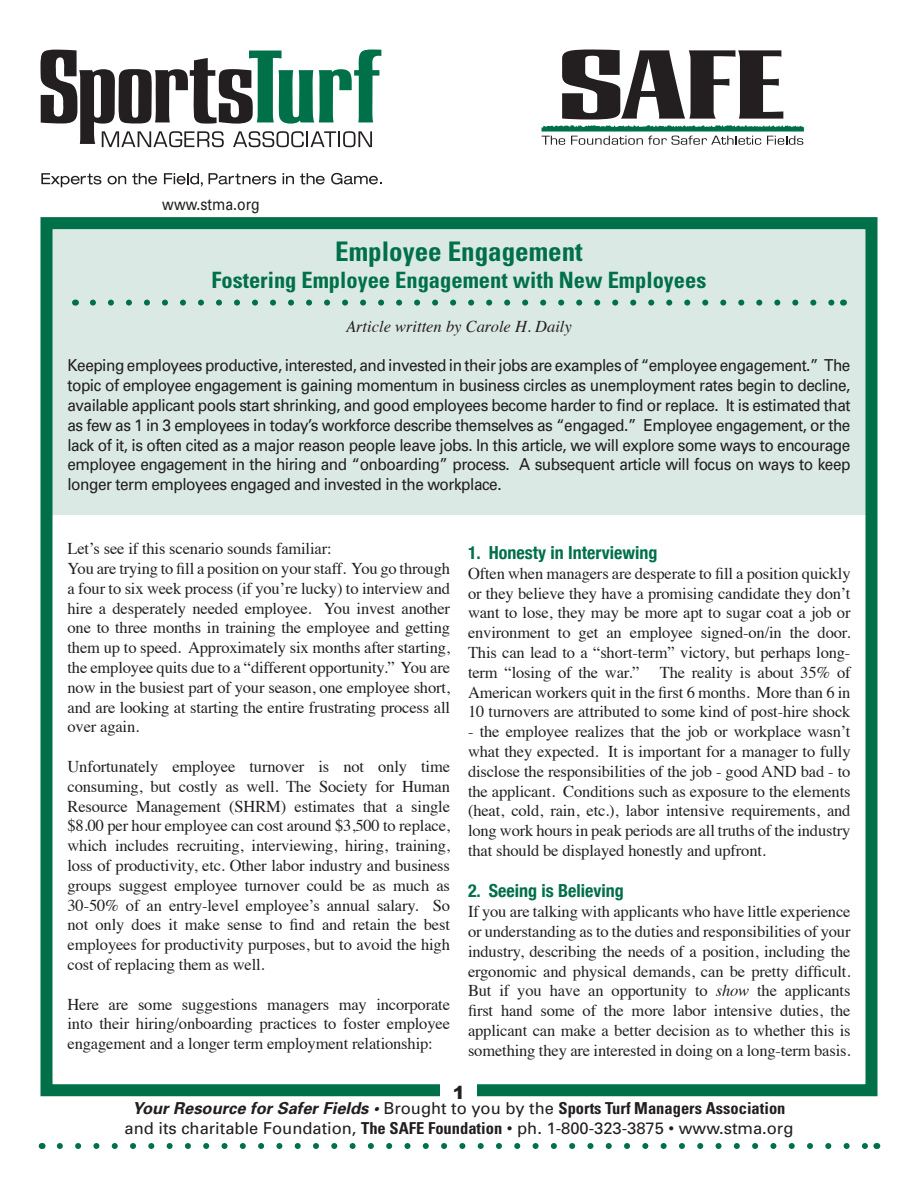
<style>
.page{position:relative;width:918px;height:1188px;background:#fff}
.page>*{position:absolute;margin:0;border:0;box-sizing:border-box;transform-origin:0 0}
.Home_Title{font:700 condensed 27px "Univers";color:#007049}
.Home_Title-2{font:700 condensed 22.5px "Univers";color:#007049}
.checklist_head{font:700 condensed 18px "Helvetica Neue";color:#007049}
.t1{font:900 18px "Arial";color:#231f20}
.Body{font:16.5px/19.8px "Times";letter-spacing:-.01em;color:#231f20;text-align:justify}
.intro{font:16.5px/19.8px "Univers";color:#231f20;text-align:justify;scale:.93 1}
.intro-2{font:16.5px/19.8px "Univers";color:#231f20;text-align:center}
.italics{font:italic 16.5px "Times";color:#231f20}
.intro-3{font:16.5px "Univers";color:#231f20;scale:.85 1}
.s1{font-style:italic}
.s2{font-weight:700;font-style:italic}
.s3{font-weight:700;font-stretch:condensed}
</style>
<div class="page">
<div style="left:41px;top:227px;width:836px;height:288px;background:#dae9e4"></div>
<div style="left:40px;top:217px;width:838px;height:879px;border:12px solid #007049"></div>
<svg style="left:41px;top:50px;width:340px;height:97px"></svg>
<svg style="left:41px;top:173px;width:60px;height:14px"></svg>
<svg style="left:108px;top:176px;width:18px;height:8px"></svg>
<svg style="left:132px;top:173px;width:25px;height:11px"></svg>
<svg style="left:164px;top:173px;width:39px;height:14px"></svg>
<svg style="left:209px;top:173px;width:67px;height:11px"></svg>
<svg style="left:283px;top:173px;width:11px;height:11px"></svg>
<svg style="left:300px;top:173px;width:25px;height:11px"></svg>
<svg style="left:331px;top:173px;width:51px;height:11px"></svg>
<svg style="left:562px;top:50px;width:221px;height:69px"></svg>
<svg style="left:542px;top:125px;width:262px;height:20px"></svg>
<div style="left:441px;top:1080px;width:36px;height:25px;background:#fff"></div>
<svg style="left:60px;top:1143px;width:807px;height:6px"></svg>
<svg style="left:93px;top:300px;width:741px;height:6px"></svg>
<p class="intro-3" style="left:162px;top:194px;width:116px">www.stma.org</p>
<p class="Home_Title" style="left:335px;top:234px;width:249px">Employee Engagement</p>
<p class="Home_Title-2" style="left:212px;top:266px;width:496px">Fostering Employee Engagement with New Employees</p>
<p class="italics" style="left:346px;top:312px;width:227px">Article written by Carole H. Daily</p>
<p class="intro" style="left:68px;top:356px;width:844px">Keeping employees productive, interested, and invested in their jobs are examples of “employee engagement.” The topic of employee engagement is gaining momentum in business circles as unemployment rates begin to decline, available applicant pools start shrinking, and good employees become harder to find or replace. It is estimated that as few as 1 in 3 employees in today’s workforce describe themselves as “engaged.” Employee engagement, or the lack of it, is often cited as a major reason people leave jobs. In this article, we will explore some ways to encourage employee engagement in the hiring and “onboarding” process. A subsequent article will focus on ways to keep longer term employees engaged and invested in the workplace.</p>
<p class="Body" style="left:68px;top:537px;width:266px">Let’s see if this scenario sounds familiar:</p>
<p class="Body" style="left:68px;top:557px;width:384px">You are trying to fill a position on your staff. You go through a four to six week process (if you’re lucky) to interview and hire a desperately needed employee. You invest another one to three months in training the employee and getting them up to speed. Approximately six months after starting, the employee quits due to a “different opportunity.” You are now in the busiest part of your season, one employee short, and are looking at starting the entire frustrating process all over again.</p>
<p class="Body" style="left:68px;top:755px;width:384px">Unfortunately employee turnover is not only time consuming, but costly as well. The Society for Human Resource Management (SHRM) estimates that a single $8.00 per hour employee can cost around $3,500 to replace, which includes recruiting, interviewing, hiring, training, loss of productivity, etc. Other labor industry and business groups suggest employee turnover could be as much as 30-50% of an entry-level employee’s annual salary. So not only does it make sense to find and retain the best employees for productivity purposes, but to avoid the high cost of replacing them as well.</p>
<p class="Body" style="left:68px;top:993px;width:384px">Here are some suggestions managers may incorporate into their hiring/onboarding practices to foster employee engagement and a longer term employment relationship:</p>
<p class="checklist_head" style="left:468px;top:542px;width:191px">1. Honesty in Interviewing</p>
<p class="Body" style="left:468px;top:562px;width:384px">Often when managers are desperate to fill a position quickly or they believe they have a promising candidate they don’t want to lose, they may be more apt to sugar coat a job or environment to get an employee signed-on/in the door.<br>This can lead to a “short-term” victory, but perhaps long&shy;term “losing of the war.” The reality is about 35% of American workers quit in the first 6 months. More than 6 in 10 turnovers are attributed to some kind of post-hire shock</p>
<p class="Body" style="left:468px;top:720px;width:384px">- the employee realizes that the job or workplace wasn’t what they expected. It is important for a manager to fully disclose the responsibilities of the job - good AND bad - to the applicant. Conditions such as exposure to the elements (heat, cold, rain, etc.), labor intensive requirements, and long work hours in peak periods are all truths of the industry that should be displayed honestly and upfront.</p>
<p class="checklist_head" style="left:468px;top:880px;width:157px">2. Seeing is Believing</p>
<p class="Body" style="left:468px;top:900px;width:384px">If you are talking with applicants who have little experience or understanding as to the duties and responsibilities of your industry, describing the needs of a position, including the ergonomic and physical demands, can be pretty difficult.<br>But if you have an opportunity to <span class="s1">show</span> the applicants first hand some of the more labor intensive duties, the applicant can make a better decision as to whether this is something they are interested in doing on a long-term basis.</p>
<p class="t1" style="left:453px;top:1079px;width:14px">1</p>
<p class="intro-2" style="left:125px;top:1099px;width:670px"><span class="s2">Your Resource for Safer Fields •</span> Brought to you by the <span class="s3">Sports Turf Managers Association </span>and its charitable Foundation, <span class="s3">The SAFE Foundation</span> • ph. 1-800-323-3875 • www.stma.org</p>
</div>
